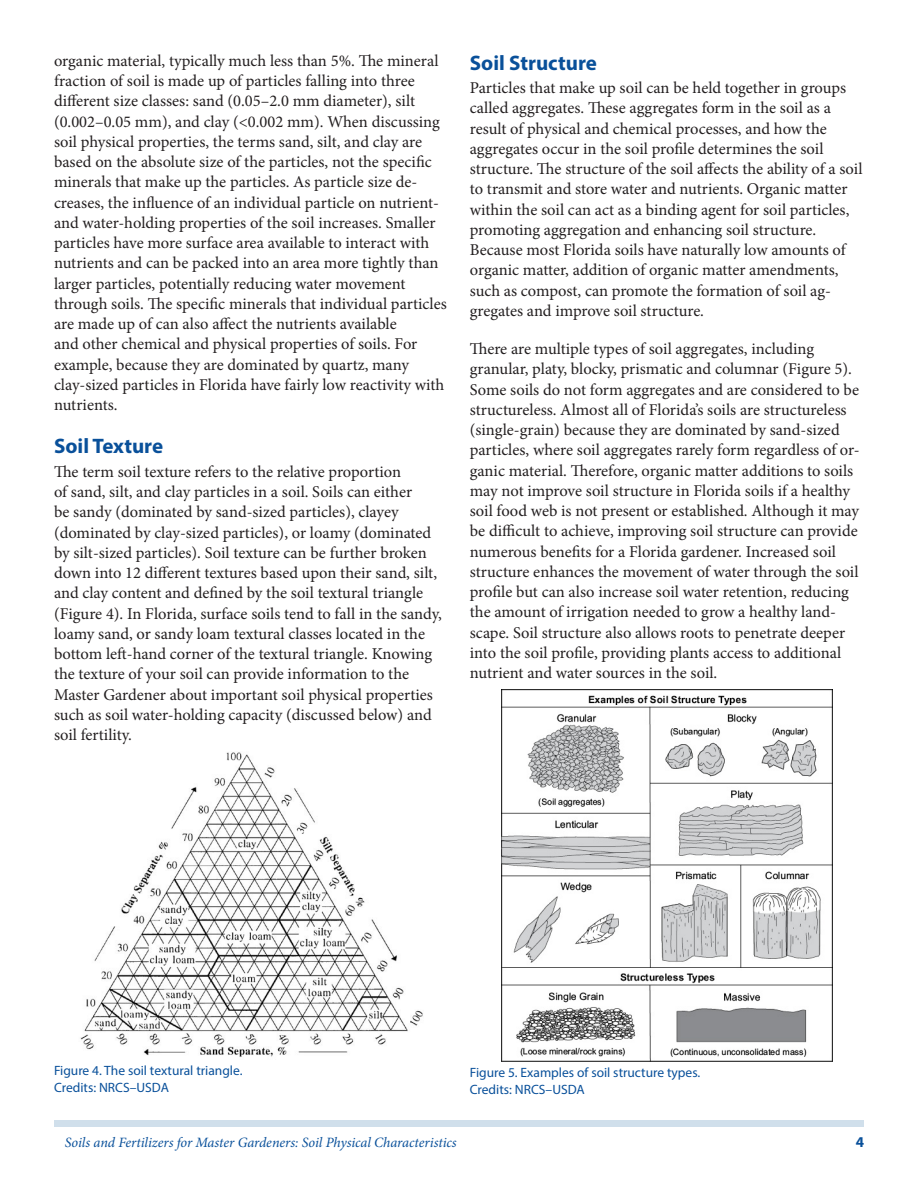
<style>
.page{position:relative;width:918px;height:1188px;background:#fff}
.page>*{position:absolute;margin:0;border:0;box-sizing:border-box;transform-origin:0 0}
.SectionHeading1{font:700 21px "Myriad Pro";color:#09509a}
.Paragraph{font:16.5px/20.2px "Minion Pro";color:#231f20}
.t1{font:700 15px "Myriad Pro";color:#09509a}
.RunningTitleItalics{font:italic 14.25px "Minion Pro";letter-spacing:-.005em;color:#09509a}
.FigureCaption{font:13.5px "Myriad Pro";color:#09509a}
</style>
<div class="page">
<div style="left:54px;top:1120px;width:810px;height:7px;background:#d0dfeb"></div>
<img style="left:80px;top:752px;width:343px;height:305px">
<img style="left:501px;top:689px;width:332px;height:373px">
<p class="Paragraph" style="left:54px;top:51px;width:394px">organic material, typically much less than 5%. The mineral fraction of soil is made up of particles falling into three different size classes: sand (0.05–2.0 mm diameter), silt (0.002–0.05 mm), and clay (&lt;0.002 mm). When discussing soil physical properties, the terms sand, silt, and clay are based on the absolute size of the particles, not the specific minerals that make up the particles. As particle size de&shy;creases, the influence of an individual particle on nutrient&shy;and water-holding properties of the soil increases. Smaller particles have more surface area available to interact with nutrients and can be packed into an area more tightly than larger particles, potentially reducing water movement through soils. The specific minerals that individual particles are made up of can also affect the nutrients available<br>and other chemical and physical properties of soils. For example, because they are dominated by quartz, many clay-sized particles in Florida have fairly low reactivity with nutrients.</p>
<p class="SectionHeading1" style="left:54px;top:433px;width:111px">Soil Texture</p>
<p class="Paragraph" style="left:54px;top:462px;width:389px">The term soil texture refers to the relative proportion<br>of sand, silt, and clay particles in a soil. Soils can either<br>be sandy (dominated by sand-sized particles), clayey (dominated by clay-sized particles), or loamy (dominated by silt-sized particles). Soil texture can be further broken down into 12 different textures based upon their sand, silt, and clay content and defined by the soil textural triangle (Figure 4). In Florida, surface soils tend to fall in the sandy, loamy sand, or sandy loam textural classes located in the bottom left-hand corner of the textural triangle. Knowing the texture of your soil can provide information to the Master Gardener about important soil physical properties such as soil water-holding capacity (discussed below) and soil fertility.</p>
<p class="SectionHeading1" style="left:470px;top:49px;width:129px">Soil Structure</p>
<p class="Paragraph" style="left:470px;top:78px;width:394px">Particles that make up soil can be held together in groups called aggregates. These aggregates form in the soil as a result of physical and chemical processes, and how the aggregates occur in the soil profile determines the soil structure. The structure of the soil affects the ability of a soil to transmit and store water and nutrients. Organic matter within the soil can act as a binding agent for soil particles, promoting aggregation and enhancing soil structure.<br>Because most Florida soils have naturally low amounts of organic matter, addition of organic matter amendments, such as compost, can promote the formation of soil ag&shy;gregates and improve soil structure.</p>
<p class="Paragraph" style="left:470px;top:339px;width:391px">There are multiple types of soil aggregates, including granular, platy, blocky, prismatic and columnar (Figure 5).<br>Some soils do not form aggregates and are considered to be structureless. Almost all of Florida’s soils are structureless (single-grain) because they are dominated by sand-sized particles, where soil aggregates rarely form regardless of or&shy;ganic material. Therefore, organic matter additions to soils may not improve soil structure in Florida soils if a healthy soil food web is not present or established. Although it may be difficult to achieve, improving soil structure can provide numerous benefits for a Florida gardener. Increased soil structure enhances the movement of water through the soil profile but can also increase soil water retention, reducing the amount of irrigation needed to grow a healthy land&shy;scape. Soil structure also allows roots to penetrate deeper into the soil profile, providing plants access to additional nutrient and water sources in the soil.</p>
<p class="FigureCaption" style="left:54px;top:1062px;width:190px">Figure 4. The soil textural triangle.</p>
<p class="FigureCaption" style="left:54px;top:1079px;width:117px">Credits: NRCS–USDA</p>
<p class="FigureCaption" style="left:470px;top:1065px;width:232px">Figure 5. Examples of soil structure types.</p>
<p class="FigureCaption" style="left:470px;top:1081px;width:117px">Credits: NRCS–USDA</p>
<p class="RunningTitleItalics" style="left:65px;top:1133px;width:393px">Soils and Fertilizers for Master Gardeners: Soil Physical Characteristics</p>
<p class="t1" style="left:856px;top:1133px;width:10px">4</p>
</div>
